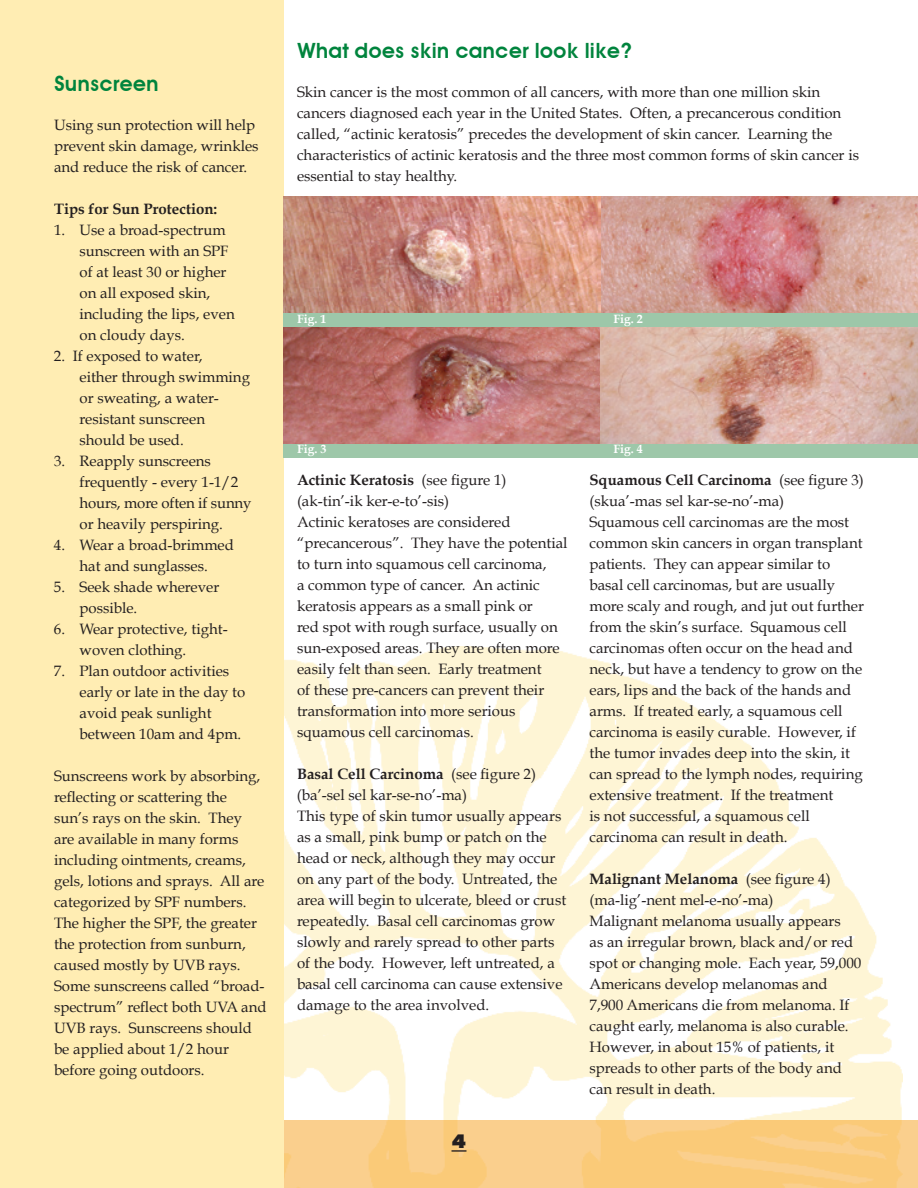
<style>
.page{position:relative;width:918px;height:1188px;background:#fff}
.page>*{position:absolute;margin:0;border:0;box-sizing:border-box;transform-origin:0 0}
.t1{font:600 21px "Avant Garde";color:#00843d}
.t2{font:800 18px "Futura";color:#231f20}
.t3{font:15px/21px "Book Antiqua";color:#231f20}
.t4{font:700 15px "Book Antiqua";color:#231f20}
.t5{font:700 12px "Book Antiqua";color:#fff}
.s1{font-weight:700}
</style>
<div class="page">
<img style="left:284px;top:196px;width:634px;height:117px">
<img style="left:284px;top:646px;width:619px;height:474px">
<div style="left:0;top:1120px;width:918px;height:68px;background:linear-gradient(to bottom,#facd86,#facc80)"></div>
<svg style="left:452px;top:1150px;width:14px;height:2px"></svg>
<div style="left:0;top:0;width:284px;height:1188px;background:#ffedb3"></div>
<div style="left:284px;top:444px;width:634px;height:13px;background:#9dc7a9"></div>
<img style="left:284px;top:327px;width:634px;height:117px">
<div style="left:284px;top:313px;width:634px;height:14px;background:#9dc7a9"></div>
<h1 class="t1" style="left:54px;top:71px;width:106px">Sunscreen</h1>
<p class="t3" style="left:54px;top:115px;width:206px">Using sun protection will help prevent skin damage, wrinkles and reduce the risk of cancer.</p>
<p class="t4" style="left:54px;top:200px;width:165px">Tips for Sun Protection:</p>
<p class="t3" style="left:79px;top:220px;width:157px;text-indent:-25px">1. Use a broad-spectrum sunscreen with an SPF of at least 30 or higher on all exposed skin, including the lips, even on cloudy days.</p>
<p class="t3" style="left:80px;top:346px;width:172px;text-indent:-26px">2. If exposed to water,<br>either through swimming or sweating, a water&shy;resistant sunscreen should be used.</p>
<p class="t3" style="left:79px;top:451px;width:174px;text-indent:-25px">3. Reapply sunscreens frequently - every 1-1/2 hours, more often if sunny or heavily perspiring.</p>
<p class="t3" style="left:54px;top:535px;width:181px;text-align:center">4. Wear a broad-brimmed hat and sunglasses.</p>
<p class="t3" style="left:79px;top:577px;width:141px;text-indent:-26px">5. Seek shade wherever possible.</p>
<p class="t3" style="left:79px;top:619px;width:150px;text-indent:-26px">6. Wear protective, tight&shy;woven clothing.</p>
<p class="t3" style="left:80px;top:661px;width:167px;text-indent:-26px">7. Plan outdoor activities early or late in the day to avoid peak sunlight between 10am and 4pm.</p>
<p class="t3" style="left:54px;top:766px;width:214px">Sunscreens work by absorbing, reflecting or scattering the<br>sun’s rays on the skin. They<br>are available in many forms including ointments, creams, gels, lotions and sprays. All are categorized by SPF numbers.<br>The higher the SPF, the greater the protection from sunburn, caused mostly by UVB rays.<br>Some sunscreens called “broad&shy;spectrum” reflect both UVA and<br>UVB rays. Sunscreens should be applied about 1/2 hour before going outdoors.</p>
<h1 class="t1" style="left:297px;top:38px;width:337px">What does skin cancer look like?</h1>
<p class="t3" style="left:297px;top:82px;width:564px">Skin cancer is the most common of all cancers, with more than one million skin cancers diagnosed each year in the United States. Often, a precancerous condition called, “actinic keratosis” precedes the development of skin cancer. Learning the characteristics of actinic keratosis and the three most common forms of skin cancer is essential to stay healthy.</p>
<p class="t5" style="left:297px;top:311px;width:31px">Fig. 1</p>
<p class="t5" style="left:614px;top:311px;width:31px">Fig. 2</p>
<p class="t5" style="left:297px;top:442px;width:31px">Fig. 3</p>
<p class="t5" style="left:614px;top:442px;width:31px">Fig. 4</p>
<p class="t3" style="left:297px;top:470px;width:272px"><span class="s1">Actinic Keratosis</span> (see figure 1) (ak-tin’-ik ker-e-to’-sis)<br>Actinic keratoses are considered “precancerous”. They have the potential to turn into squamous cell carcinoma,<br>a common type of cancer. An actinic keratosis appears as a small pink or<br>red spot with rough surface, usually on sun-exposed areas. They are often more easily felt than seen. Early treatment<br>of these pre-cancers can prevent their transformation into more serious squamous cell carcinomas.</p>
<p class="t3" style="left:297px;top:764px;width:271px"><span class="s1">Basal Cell Carcinoma</span> (see figure 2) (ba’-sel sel kar-se-no’-ma)<br>This type of skin tumor usually appears as a small, pink bump or patch on the head or neck, although they may occur on any part of the body. Untreated, the area will begin to ulcerate, bleed or crust repeatedly. Basal cell carcinomas grow slowly and rarely spread to other parts of the body. However, left untreated, a basal cell carcinoma can cause extensive damage to the area involved.</p>
<p class="t2" style="left:452px;top:1130px;width:16px">4</p>
<p class="t3" style="left:590px;top:470px;width:276px"><span class="s1">Squamous Cell Carcinoma</span> (see figure 3) (skua’-mas sel kar-se-no’-ma)<br>Squamous cell carcinomas are the most common skin cancers in organ transplant patients. They can appear similar to basal cell carcinomas, but are usually more scaly and rough, and jut out further from the skin’s surface. Squamous cell carcinomas often occur on the head and neck, but have a tendency to grow on the ears, lips and the back of the hands and arms. If treated early, a squamous cell carcinoma is easily curable. However, if the tumor invades deep into the skin, it can spread to the lymph nodes, requiring extensive treatment. If the treatment<br>is not successful, a squamous cell carcinoma can result in death.</p>
<p class="t3" style="left:590px;top:869px;width:273px"><span class="s1">Malignant Melanoma</span> (see figure 4) (ma-lig’-nent mel-e-no’-ma)<br>Malignant melanoma usually appears<br>as an irregular brown, black and/or red spot or changing mole. Each year, 59,000<br>Americans develop melanomas and 7,900 Americans die from melanoma. If caught early, melanoma is also curable.<br>However, in about 15% of patients, it spreads to other parts of the body and can result in death.</p>
</div>
